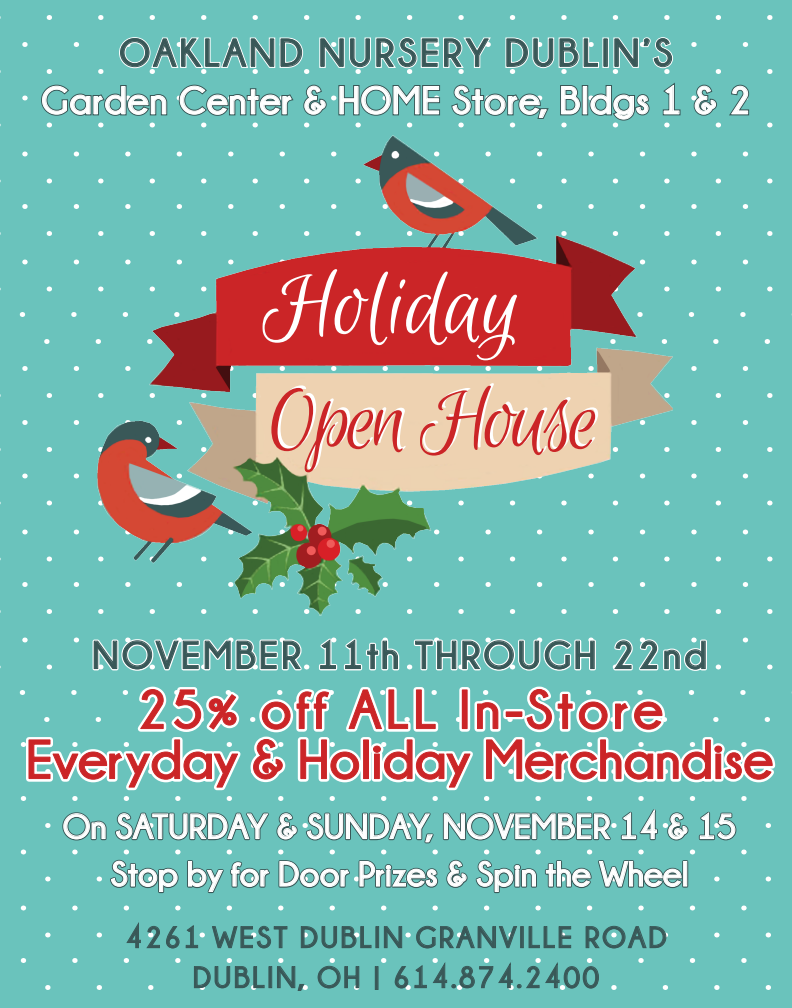
<style>
.page{position:relative;width:792px;height:1008px;background:#6ac3bc}
.page>*{position:absolute;margin:0;border:0;box-sizing:border-box;transform-origin:0 0}
.t1{font:100px "Euphoria Script";color:#fff}
.t2{font:95px "Euphoria Script";letter-spacing:-.04em;color:#cb2527}
.t3{font:700 55px/50px "Champagne&Limousines";color:#cb2527;text-align:center}
.t4{font:700 39px "Champagne&Limousines";letter-spacing:.08em;color:#395858}
.t5{font:700 39px "Champagne&Limousines";letter-spacing:.02em;color:#fff}
.t6{font:700 35px/47.5px "Champagne&Limousines";color:#fff;text-align:center}
.t7{font:700 30px/40px "Champagne&Limousines";letter-spacing:.08em;color:#395858;text-align:center}
</style>
<div class="page">
<svg style="left:49px;top:15px;width:724px;height:5px"></svg>
<svg style="left:25px;top:152px;width:723px;height:4px"></svg>
<svg style="left:49px;top:178px;width:724px;height:6px"></svg>
<svg style="left:25px;top:204px;width:723px;height:5px"></svg>
<svg style="left:49px;top:231px;width:724px;height:5px"></svg>
<svg style="left:25px;top:260px;width:723px;height:4px"></svg>
<svg style="left:49px;top:286px;width:724px;height:6px"></svg>
<svg style="left:22px;top:312px;width:724px;height:5px"></svg>
<svg style="left:47px;top:339px;width:723px;height:5px"></svg>
<svg style="left:25px;top:366px;width:723px;height:5px"></svg>
<svg style="left:49px;top:393px;width:724px;height:5px"></svg>
<svg style="left:25px;top:420px;width:723px;height:5px"></svg>
<svg style="left:49px;top:447px;width:724px;height:5px"></svg>
<svg style="left:25px;top:474px;width:723px;height:4px"></svg>
<svg style="left:49px;top:500px;width:724px;height:6px"></svg>
<svg style="left:25px;top:530px;width:723px;height:4px"></svg>
<svg style="left:49px;top:556px;width:724px;height:6px"></svg>
<svg style="left:25px;top:582px;width:723px;height:5px"></svg>
<svg style="left:49px;top:609px;width:724px;height:5px"></svg>
<svg style="left:23px;top:906px;width:724px;height:4px"></svg>
<img style="left:98px;top:136px;width:575px;height:479px">
<svg style="left:25px;top:37px;width:748px;height:37px"></svg>
<svg style="left:25px;top:82px;width:748px;height:46px"></svg>
<svg style="left:25px;top:637px;width:748px;height:34px"></svg>
<svg style="left:22px;top:686px;width:770px;height:208px"></svg>
<div style="left:683px;top:861px;width:4px;height:25px;border:1px solid #fff"></div>
<svg style="left:48px;top:922px;width:723px;height:26px"></svg>
<svg style="left:23px;top:958px;width:748px;height:33px"></svg>
<p class="t4" style="left:119px;top:31px;width:555px">OAKLAND NURSERY DUBLIN’S</p>
<p class="t5" style="left:41px;top:79px;width:711px">Garden Center &amp; HOME Store, Bldgs 1 &amp; 2</p>
<h1 class="t1" style="left:262px;top:252px;width:260px">Holiday</h1>
<h2 class="t2" style="left:266px;top:370px;width:334px">Open House</h2>
<p class="t4" style="left:92px;top:634px;width:616px">NOVEMBER 11th THROUGH 22nd</p>
<h3 class="t3" style="left:26px;top:684px;width:749px">25% off ALL In-Store<br>Everyday &amp; Holiday Merchandise</h3>
<p class="t6" style="left:63px;top:802px;width:675px">On SATURDAY &amp; SUNDAY, NOVEMBER 14 &amp; 15<br>Stop by for Door Prizes &amp; Spin the Wheel</p>
<p class="t7" style="left:125px;top:917px;width:543px">4261 WEST DUBLIN GRANVILLE ROAD<br>DUBLIN, OH | 614.874.2400</p>
</div>
